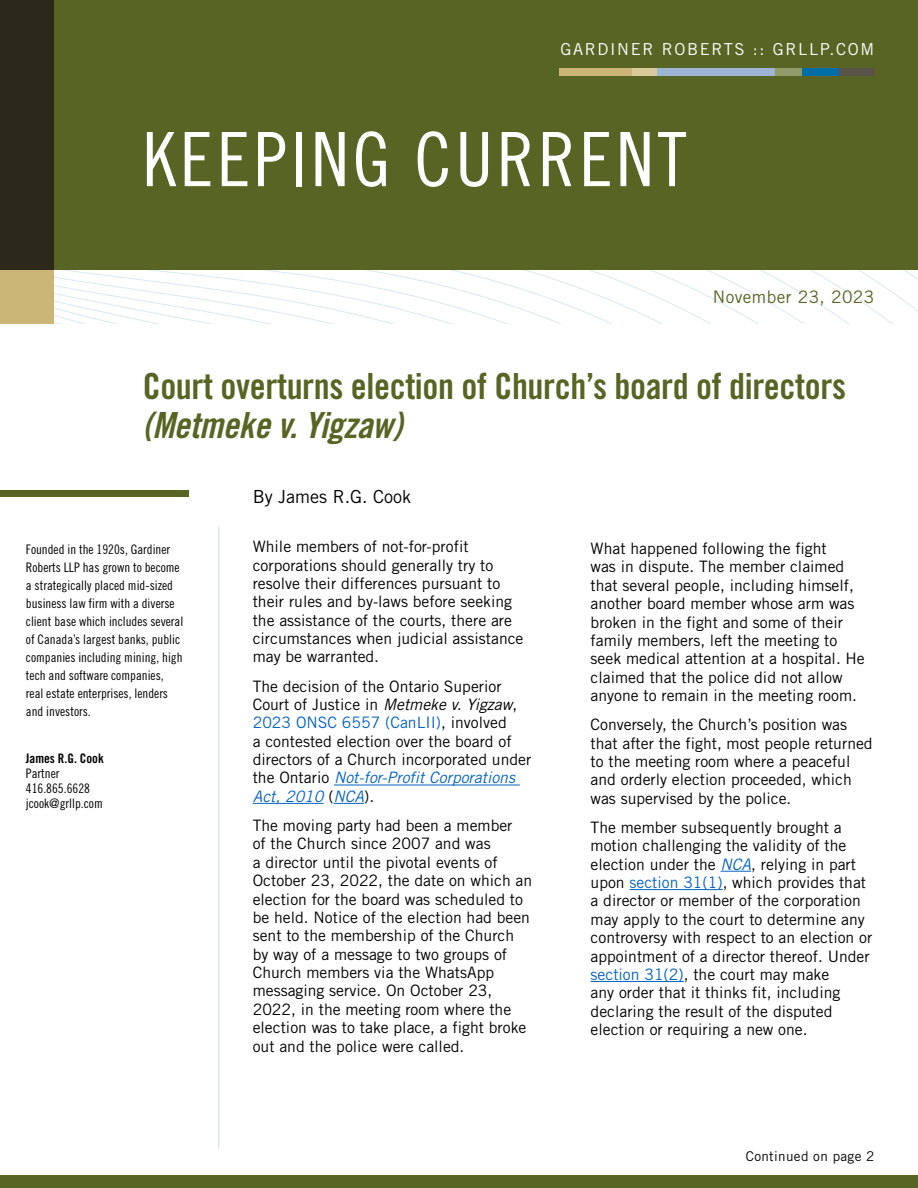
<style>
.page{position:relative;width:918px;height:1188px;background:#fff}
.page>*{position:absolute;margin:0;border:0;box-sizing:border-box;transform-origin:0 0}
.t1{font:75px "Trade Gothic LT Std Cn 18";letter-spacing:.05em;color:#fff}
.t2{font:36px "Trade Gothic LT Std Bd Cn 20";letter-spacing:-.01em;color:#576423}
.t3{font:36px "Trade Gothic LT Std Bd Cn 20 Obl";letter-spacing:-.01em;color:#576423}
.t4{font:18px "Trade Gothic LT Std";color:#000}
.t5{font:17.25px "Trade Gothic LT Std";letter-spacing:.025em;color:#576423}
.t6{font:16.5px "Trade Gothic LT Std";letter-spacing:.1em;color:#fff}
.t7{font:15.75px/18.5px "Trade Gothic LT Std";color:#000}
.t8{font:13.5px "Trade Gothic LT Std";letter-spacing:.025em;color:#000}
.t9{font:13.2px/18px "Trade Gothic LT Std Cn 18";color:#000}
.t10{font:13.2px "Trade Gothic LT Std Bd Cn 20";color:#000}
.s1{font-style:italic}
.s2{color:#0563c1}
.s3{font-style:italic;color:#0563c1}
</style>
<div class="page">
<svg style="left:54px;top:270px;width:864px;height:54px"></svg>
<div style="left:54px;top:0;width:864px;height:270px;background:#576423"></div>
<div style="left:0;top:490px;width:189px;height:7px;background:#576423"></div>
<hr style="left:218px;top:527px;width:1px;height:622px;background:#c8ddeb">
<div style="left:0;top:0;width:54px;height:270px;background:#2c291a"></div>
<div style="left:0;top:270px;width:54px;height:54px;background:#cbb677"></div>
<hr style="left:334px;top:785px;width:186px;height:1px;background:#0563c1">
<hr style="left:253px;top:803px;width:71px;height:1px;background:#0563c1">
<hr style="left:334px;top:803px;width:30px;height:1px;background:#0563c1">
<hr style="left:721px;top:871px;width:30px;height:1px;background:#0563c1">
<hr style="left:630px;top:889px;width:93px;height:1px;background:#0563c1">
<hr style="left:591px;top:981px;width:93px;height:1px;background:#0563c1">
<div style="left:0;top:1175px;width:918px;height:13px;background:#576423"></div>
<div style="left:559px;top:68px;width:74px;height:8px;background:#cbb677"></div>
<div style="left:633px;top:68px;width:25px;height:8px;background:#dac99a"></div>
<div style="left:657px;top:68px;width:118px;height:8px;background:#9db4d2"></div>
<div style="left:775px;top:68px;width:28px;height:8px;background:#919b6a"></div>
<div style="left:803px;top:68px;width:36px;height:8px;background:#006ea5"></div>
<div style="left:839px;top:68px;width:35px;height:8px;background:#595447"></div>
<p class="t6" style="left:560px;top:39px;width:315px">GARDINER ROBERTS :: GRLLP.COM</p>
<h1 class="t1" style="left:143px;top:115px;width:545px">Keeping Current</h1>
<p class="t5" style="left:713px;top:286px;width:163px">November 23, 2023</p>
<h2 class="t2" style="left:143px;top:365px;width:705px">Court overturns election of Church’s board of directors</h2>
<h2 class="t3" style="left:143px;top:404px;width:261px">(Metmeke v. Yigzaw)</h2>
<p class="t9" style="left:26px;top:540px;width:159px">Founded in the 1920s, Gardiner<br>Roberts LLP has grown to become a strategically placed mid-sized business law firm with a diverse client base which includes several of Canada’s largest banks, public companies including mining, high tech and software companies, real estate enterprises, lenders and investors.</p>
<p class="t10" style="left:26px;top:750px;width:79px">James R.G. Cook</p>
<p class="t9" style="left:26px;top:765px;width:78px;line-height:15.1px">Partner<br>416.865.6628 jcook@grllp.com</p>
<p class="t4" style="left:253px;top:486px;width:160px">By James R.G. Cook</p>
<p class="t7" style="left:253px;top:537px;width:272px">While members of not-for-profit corporations should generally try to resolve their differences pursuant to their rules and by-laws before seeking the assistance of the courts, there are circumstances when judicial assistance may be warranted.</p>
<p class="t7" style="left:253px;top:677px;width:280px">The decision of the Ontario Superior Court of Justice in <span class="s1">Metmeke v. Yigzaw</span>, <span class="s2">2023 ONSC 6557 (CanLII)</span>, involved<br>a contested election over the board of directors of a Church incorporated under the Ontario <span class="s3">Not-for-Profit Corporations Act, 2010</span> (<span class="s3">NCA</span>).</p>
<p class="t7" style="left:253px;top:816px;width:281px">The moving party had been a member<br>of the Church since 2007 and was<br>a director until the pivotal events of October 23, 2022, the date on which an election for the board was scheduled to be held. Notice of the election had been sent to the membership of the Church by way of a message to two groups of Church members via the WhatsApp messaging service. On October 23, 2022, in the meeting room where the election was to take place, a fight broke out and the police were called.</p>
<p class="t7" style="left:591px;top:539px;width:276px">What happened following the fight<br>was in dispute. The member claimed that several people, including himself, another board member whose arm was broken in the fight and some of their family members, left the meeting to seek medical attention at a hospital. He claimed that the police did not allow anyone to remain in the meeting room.</p>
<p class="t7" style="left:591px;top:715px;width:284px">Conversely, the Church’s position was that after the fight, most people returned to the meeting room where a peaceful and orderly election proceeded, which was supervised by the police.</p>
<p class="t7" style="left:591px;top:818px;width:283px">The member subsequently brought a motion challenging the validity of the election under the <span class="s3">NCA</span>, relying in part upon <span class="s2">section 31(1)</span>, which provides that a director or member of the corporation may apply to the court to determine any controversy with respect to an election or appointment of a director thereof. Under <span class="s2">section 31(2)</span>, the court may make<br>any order that it thinks fit, including declaring the result of the disputed election or requiring a new one.</p>
<p class="t8" style="left:746px;top:1148px;width:130px">Continued on page 2</p>
</div>
